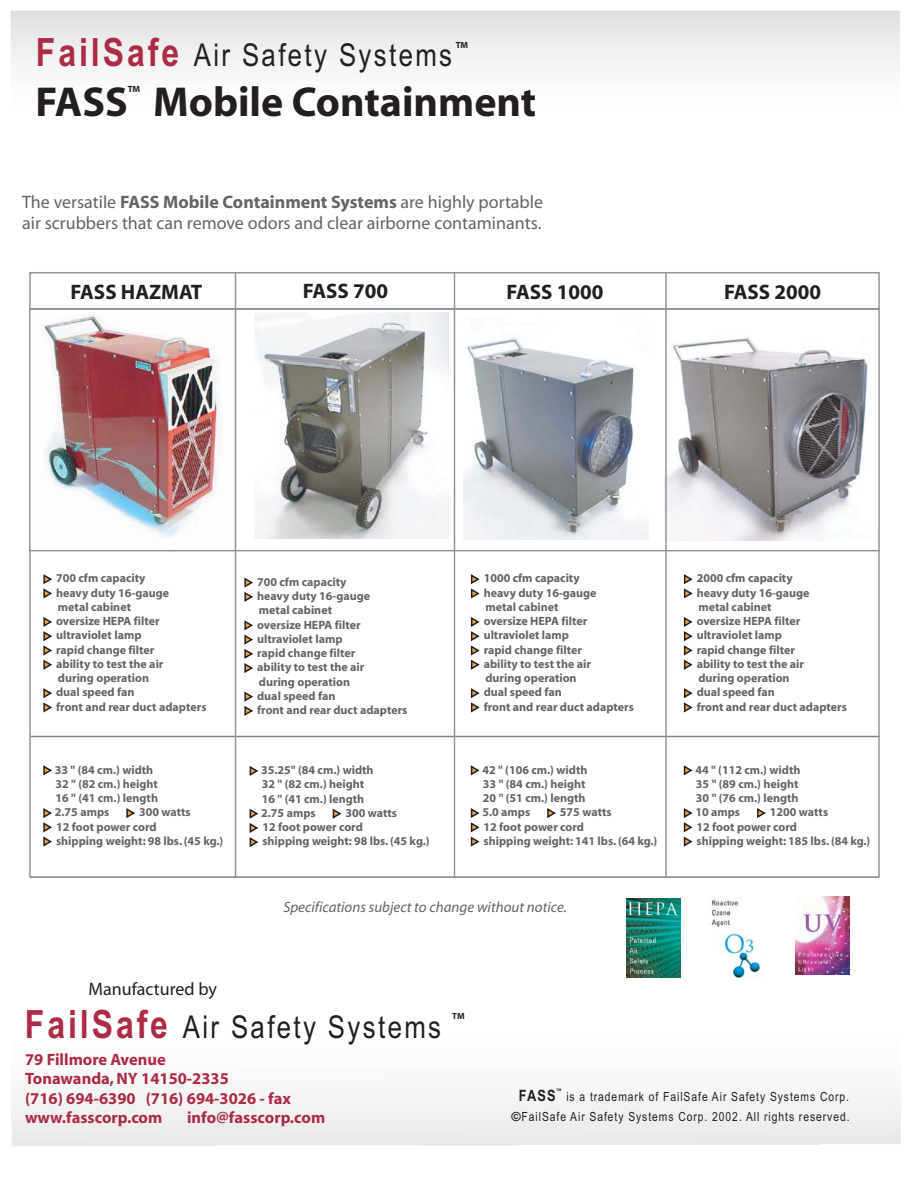
<style>
.page{position:relative;width:918px;height:1188px;background:#fff}
.page>*{position:absolute;margin:0;border:0;box-sizing:border-box;transform-origin:0 0}
.t1{font:700 42px "Myriad";color:#231f20}
.t2{font:31.5px "Arial Narrow";letter-spacing:.075em;color:#231f20}
.t3{font:700 21px "Myriad";color:#231f20}
.t4{font:18px/21.8px "Myriad";color:#636466}
.t5{font:18px "Myriad";color:#231f20}
.t6{font:700 16.5px/19.5px "Myriad";color:#ac2b45}
.t7{font:italic 15px "Myriad";color:#636466}
.t8{font:12.6px "Arial Narrow";letter-spacing:.075em;color:#231f20}
.t9{font:700 12px/14.2px "Myriad";color:#636466}
.t10{font:700 9px "Myriad";color:#231f20}
.t11{font:700 3.6px "Myriad";color:#231f20}
.s1{font-weight:700;font-size:39px;color:#ac2b45}
.s2{font-weight:700}
.s3{font-weight:700;font-size:15.6px}
.s4{font-family:"Arial";font-weight:700}
</style>
<div class="page">
<img style="left:664px;top:337px;width:204px;height:204px">
<div style="left:29px;top:272px;width:851px;height:38px;border:2px solid #939598"></div>
<img style="left:626px;top:898px;width:54px;height:79px">
<img style="left:711px;top:898px;width:51px;height:79px">
<img style="left:795px;top:896px;width:54px;height:79px">
<img style="left:43px;top:315px;width:192px;height:230px">
<img style="left:255px;top:313px;width:194px;height:225px">
<img style="left:464px;top:337px;width:184px;height:202px">
<div style="left:29px;top:308px;width:851px;height:243px;border:2px solid #939598"></div>
<hr style="left:30px;top:736px;width:850px;height:1px;background:#808285">
<hr style="left:454px;top:272px;width:1px;height:605px;background:#939598">
<hr style="left:235px;top:272px;width:1px;height:606px;background:#939598">
<hr style="left:29px;top:551px;width:2px;height:327px;background:#939598">
<hr style="left:878px;top:550px;width:2px;height:328px;background:#939598">
<hr style="left:30px;top:876px;width:849px;height:2px;background:#808285">
<hr style="left:665px;top:272px;width:2px;height:606px;background:#939598">
<h2 class="t2" style="left:36px;top:44px;width:418px"><span class="s1">FailSafe</span> Air Safety Systems</h2>
<p class="t10" style="left:456px;top:41px;width:14px">TM</p>
<h1 class="t1" style="left:36px;top:86px;width:502px">FASS Mobile Containment</h1>
<p class="t10" style="left:128px;top:85px;width:14px">TM</p>
<h3 class="t4" style="left:22px;top:192px;width:522px">The versatile <span class="s2">FASS Mobile Containment Systems</span> are highly portable air scrubbers that can remove odors and clear airborne contaminants.</h3>
<h3 class="t3" style="left:71px;top:284px;width:133px">FASS HAZMAT</h3>
<h3 class="t3" style="left:303px;top:283px;width:87px">FASS 700</h3>
<h3 class="t3" style="left:507px;top:284px;width:98px">FASS 1000</h3>
<h3 class="t3" style="left:724px;top:284px;width:98px">FASS 2000</h3>
<p class="t9" style="left:56px;top:572px;width:152px">700 cfm capacity<br>heavy duty 16-gauge<br>metal cabinet<br>oversize HEPA filter ultraviolet lamp<br>rapid change filter<br>ability to test the air<br>during operation<br>dual speed fan<br>front and rear duct adapters</p>
<p class="t9" style="left:697px;top:572px;width:152px">2000 cfm capacity<br>heavy duty 16-gauge<br>metal cabinet<br>oversize HEPA filter ultraviolet lamp<br>rapid change filter<br>ability to test the air<br>during operation<br>dual speed fan<br>front and rear duct adapters</p>
<p class="t9" style="left:484px;top:572px;width:152px">1000 cfm capacity<br>heavy duty 16-gauge<br>metal cabinet<br>oversize HEPA filter ultraviolet lamp<br>rapid change filter<br>ability to test the air<br>during operation<br>dual speed fan<br>front and rear duct adapters</p>
<p class="t9" style="left:257px;top:576px;width:152px">700 cfm capacity<br>heavy duty 16-gauge<br>metal cabinet<br>oversize HEPA filter ultraviolet lamp<br>rapid change filter<br>ability to test the air<br>during operation<br>dual speed fan<br>front and rear duct adapters</p>
<p class="t9" style="left:55px;top:764px;width:105px">33 " (84 cm.) width<br>32 " (82 cm.) height<br>16 " (41 cm.) length<br>2.75 amps</p>
<p class="t9" style="left:56px;top:806px;width:169px;text-indent:83px">300 watts<br>12 foot power cord<br>shipping weight: 98 lbs. (45 kg.)</p>
<h3 class="t5" style="left:89px;top:983px;width:130px">Manufactured by</h3>
<p class="t9" style="left:261px;top:764px;width:114px">35.25" (84 cm.) width<br>32 " (82 cm.) height<br>16 " (41 cm.) length<br>2.75 amps</p>
<p class="t9" style="left:262px;top:807px;width:169px;text-indent:83px">300 watts<br>12 foot power cord<br>shipping weight: 98 lbs. (45 kg.)</p>
<p class="t9" style="left:482px;top:764px;width:107px">42 " (106 cm.) width<br>33 " (84 cm.) height<br>20 " (51 cm.) length<br>5.0 amps</p>
<p class="t9" style="left:484px;top:806px;width:175px;text-indent:76px">575 watts<br>12 foot power cord<br>shipping weight: 141 lbs. (64 kg.)</p>
<p class="t7" style="left:283px;top:898px;width:285px">Specifications subject to change without notice.</p>
<h2 class="t2" style="left:25px;top:1016px;width:418px"><span class="s1">FailSafe</span> Air Safety Systems</h2>
<p class="t10" style="left:452px;top:1013px;width:14px">TM</p>
<p class="t9" style="left:695px;top:764px;width:107px">44 " (112 cm.) width<br>35 " (89 cm.) height<br>30 " (76 cm.) length<br>10 amps</p>
<p class="t9" style="left:697px;top:806px;width:175px;text-indent:73px">1200 watts<br>12 foot power cord<br>shipping weight: 185 lbs. (84 kg.)</p>
<h3 class="t6" style="left:25px;top:1051px;width:268px">79 Fillmore Avenue<br>Tonawanda, NY 14150-2335<br>(716) 694-6390 (716) 694-3026 - fax www.fasscorp.com</h3>
<h3 class="t6" style="left:187px;top:1110px;width:140px">info@fasscorp.com</h3>
<p class="t11" style="left:557px;top:1088px;width:7px">TM</p>
<p class="t8" style="left:519px;top:1092px;width:332px"><span class="s3">FASS</span> is a trademark of FailSafe Air Safety Systems Corp.</p>
<p class="t8" style="left:511px;top:1112px;width:340px"><span class="s4">©</span>FailSafe Air Safety Systems Corp. 2002. All rights reserved.</p>
</div>
